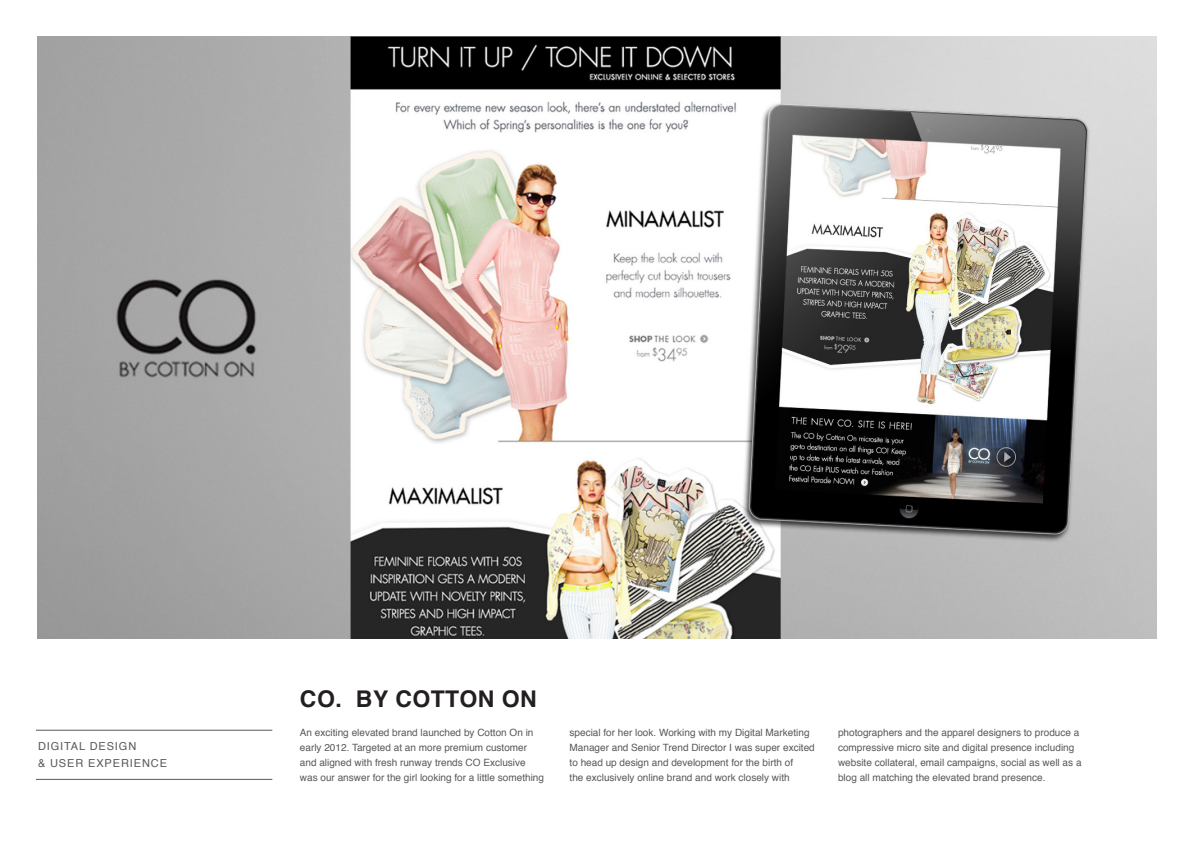
<style>
.page{position:relative;width:1191px;height:842px;background:#fff}
.page>*{position:absolute;margin:0;border:0;box-sizing:border-box;transform-origin:0 0}
.t1{font:700 23px "Helvetica";letter-spacing:.02em;color:#231f20}
.t2{font:11px "Helvetica";letter-spacing:.08em;color:#57585a}
.t3{font:10px/15px "Helvetica";color:#57585a}
</style>
<div class="page">
<img style="left:37px;top:36px;width:1119px;height:603px">
<hr style="left:36px;top:730px;width:236px;height:1px;background:#57585a">
<hr style="left:36px;top:779px;width:236px;height:1px;background:#57585a">
<p class="t2" style="left:38px;top:737px;width:100px">DIGITAL DESIGN</p>
<p class="t2" style="left:38px;top:754px;width:130px">&amp; USER EXPERIENCE</p>
<p class="t1" style="left:300px;top:680px;width:238px">CO. BY COTTON ON</p>
<p class="t3" style="left:300px;top:725px;width:245px">An exciting elevated brand launched by Cotton On in early 2012. Targeted at an more premium customer and aligned with fresh runway trends CO Exclusive was our answer for the girl looking for a little something</p>
<p class="t3" style="left:569px;top:725px;width:247px">special for her look. Working with my Digital Marketing Manager and Senior Trend Director I was super excited to head up design and development for the birth of<br>the exclusively online brand and work closely with</p>
<p class="t3" style="left:838px;top:725px;width:245px">photographers and the apparel designers to produce a compressive micro site and digital presence including website collateral, email campaigns, social as well as a blog all matching the elevated brand presence.</p>
</div>
